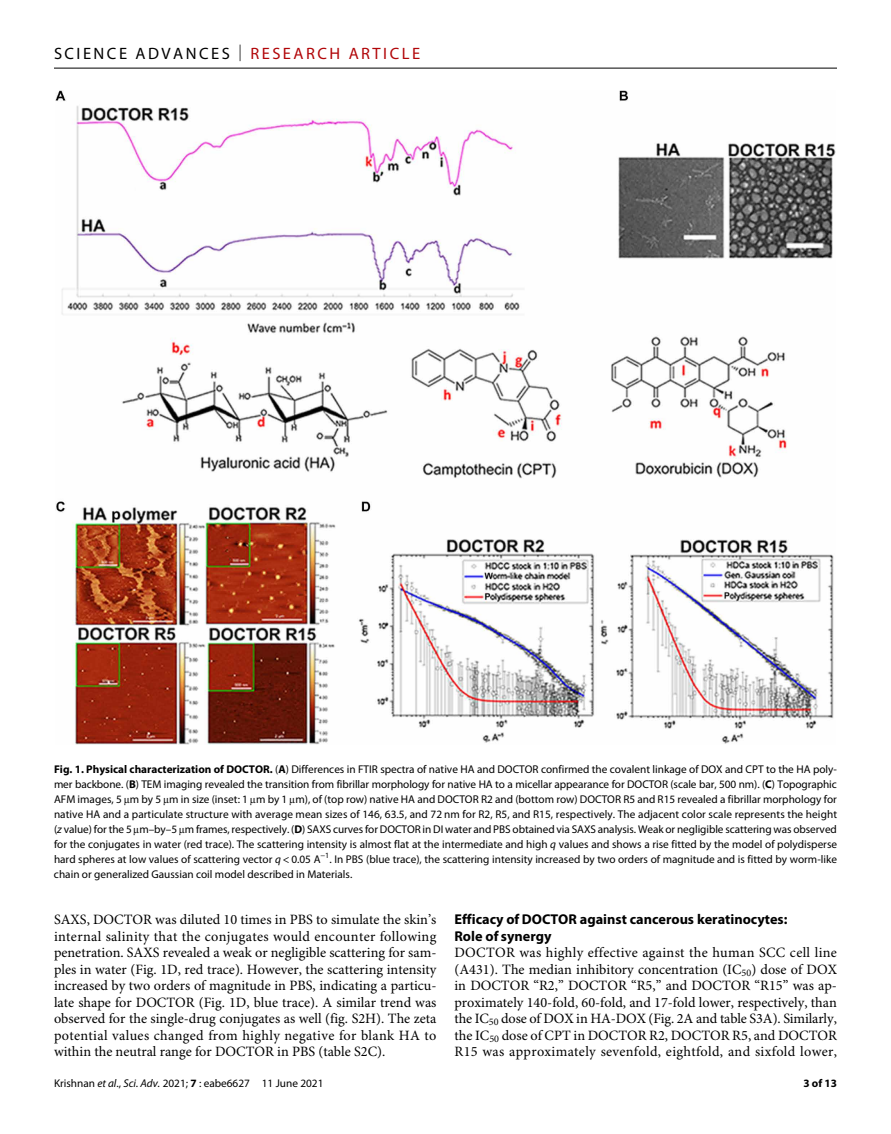
<style>
.page{position:relative;width:891px;height:1134px;background:#fff}
.page>*{position:absolute;margin:0;border:0;box-sizing:border-box;transform-origin:0 0}
.t1{font:16.5px "Myriad Pro";letter-spacing:.15em;color:#000}
.t2{font:14.25px/16.5px "Minion Pro";letter-spacing:.02em;color:#000;text-align:justify}
.t3{font:700 14.25px/16.5px "Myriad Pro";color:#000}
.t4{font:11.25px/15px "Myriad Pro";color:#000;text-align:justify}
.t5{font:700 11.25px "Myriad Pro";color:#000}
.s1{font-weight:300}
.s2{color:#b10508}
.s3{font-weight:700}
.s4{font-style:italic}
</style>
<div class="page">
<hr style="left:54px;top:68px;width:783px;height:1px;background:#000">
<img style="left:55px;top:90px;width:781px;height:655px">
<h1 class="t1" style="left:54px;top:40px;width:368px">SCIENCE ADVANCES <span class="s1">|</span> <span class="s2">RESEARCH ARTICLE</span></h1>
<p class="t4" style="left:54px;top:762px;width:785px"><span class="s3">Fig. 1. Physical characterization of DOCTOR.</span> (<span class="s3">A</span>) Differences in FTIR spectra of native HA and DOCTOR confirmed the covalent linkage of DOX and CPT to the HA poly&shy;mer backbone. (<span class="s3">B</span>) TEM imaging revealed the transition from fibrillar morphology for native HA to a micellar appearance for DOCTOR (scale bar, 500 nm). (<span class="s3">C</span>) Topographic AFM images, 5 m by 5 m in size (inset: 1 m by 1 m), of (top row) native HA and DOCTOR R2 and (bottom row) DOCTOR R5 and R15 revealed a fibrillar morphology for native HA and a particulate structure with average mean sizes of 146, 63.5, and 72 nm for R2, R5, and R15, respectively. The adjacent color scale represents the height (<span class="s4">z</span> value) for the 5 m–by–5 m frames, respectively. (<span class="s3">D</span>) SAXS curves for DOCTOR in DI water and PBS obtained via SAXS analysis. Weak or negligible scattering was observed for the conjugates in water (red trace). The scattering intensity is almost flat at the intermediate and high <span class="s4">q</span> values and shows a rise fitted by the model of polydisperse hard spheres at low values of scattering vector <span class="s4">q</span> &lt; 0.05 A<sup>−1</sup>. In PBS (blue trace), the scattering intensity increased by two orders of magnitude and is fitted by worm-like chain or generalized Gaussian coil model described in Materials.</p>
<p class="t2" style="left:54px;top:913px;width:384px">SAXS, DOCTOR was diluted 10 times in PBS to simulate the skin’s internal salinity that the conjugates would encounter following penetration. SAXS revealed a weak or negligible scattering for sam&shy;ples in water (Fig. 1D, red trace). However, the scattering intensity increased by two orders of magnitude in PBS, indicating a particu&shy;late shape for DOCTOR (Fig. 1D, blue trace). A similar trend was observed for the single-drug conjugates as well (fig. S2H). The zeta potential values changed from highly negative for blank HA to within the neutral range for DOCTOR in PBS (table S2C).</p>
<p class="t3" style="left:454px;top:910px;width:334px">Efficacy of DOCTOR against cancerous keratinocytes:<br>Role of synergy</p>
<p class="t2" style="left:454px;top:946px;width:384px">DOCTOR was highly effective against the human SCC cell line (A431). The median inhibitory concentration (IC<sub>50</sub>) dose of DOX in DOCTOR “R2,” DOCTOR “R5,” and DOCTOR “R15” was ap&shy;proximately 140-fold, 60-fold, and 17-fold lower, respectively, than the IC<sub>50</sub> dose of DOX in HA-DOX (Fig. 2A and table S3A). Similarly, the IC<sub>50</sub> dose of CPT in DOCTOR R2, DOCTOR R5, and DOCTOR R15 was approximately sevenfold, eightfold, and sixfold lower,</p>
<p class="t4" style="left:54px;top:1076px;width:271px">Krishnan <span class="s4">et al</span>., <span class="s4">Sci. Adv.</span> 2021; <span class="s3">7</span> : eabe6627 11 June 2021</p>
<p class="t5" style="left:803px;top:1074px;width:35px">3 of 13</p>
</div>
